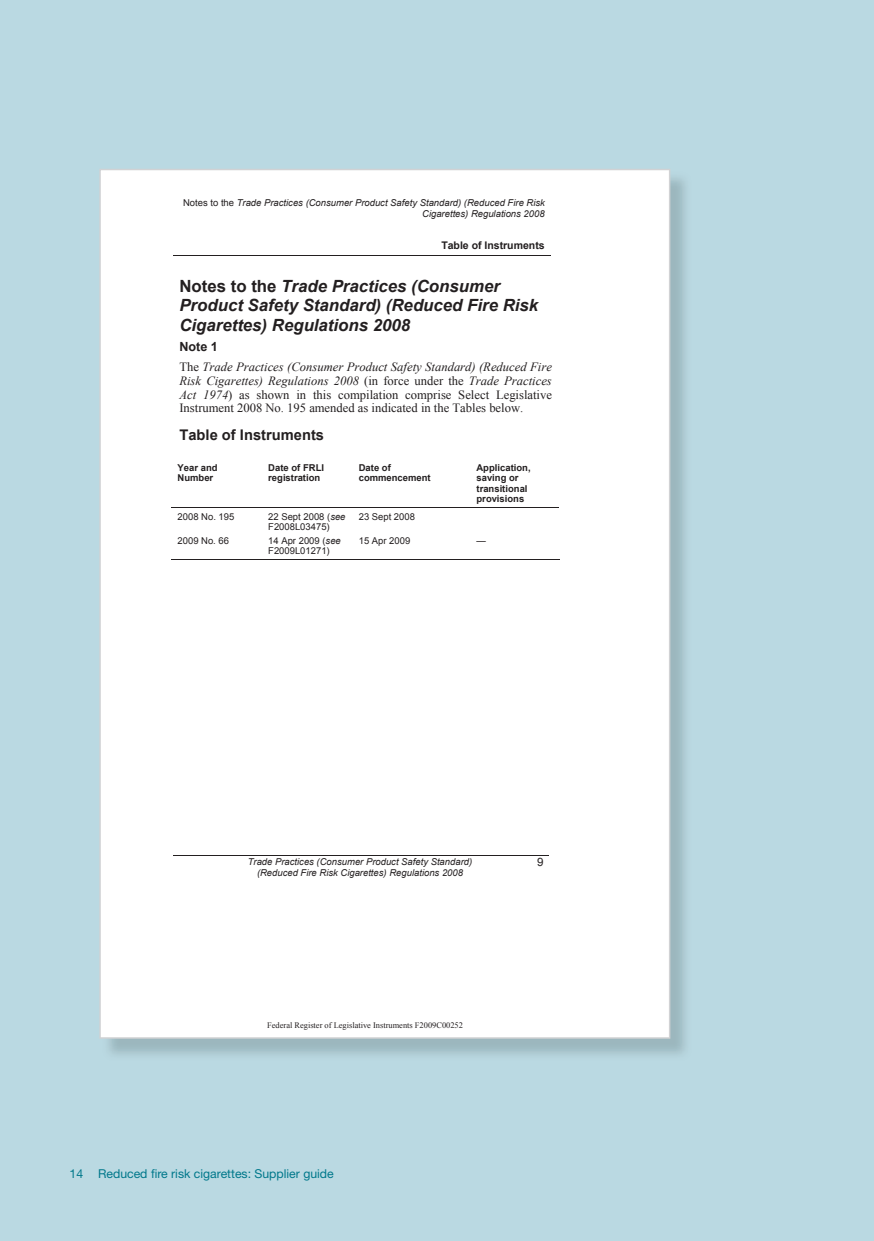
<style>
.page{position:relative;width:874px;height:1241px;background:#fff}
.page>*{position:absolute;margin:0;border:0;box-sizing:border-box;transform-origin:0 0}
.t1{font:italic 700 16.8px/19.2px "Arial";color:#231f20}
.t2{font:700 14.7px "Arial";color:#231f20}
.t3{font:12.6px/13.7px "Times New Roman";color:#231f20;text-align:justify}
.t4{font:700 12.6px "Arial";color:#231f20}
.t5{font:12.25px "Helvetica Neue LT Std";color:#00788b}
.t6{font:11.55px "Arial";color:#231f20}
.t7{font:700 10.5px "Arial";color:#231f20}
.t8{font:italic 9.45px/10.8px "Arial";color:#231f20;text-align:right}
.t9{font:700 9.45px/10.5px "Arial";color:#231f20}
.t10{font:9.45px/10.5px "Arial";color:#231f20}
.t11{font:8.4px "Times New Roman";color:#231f20}
.s1{font-style:normal}
.s2{font-style:italic}
</style>
<div class="page">
<div style="left:0;top:0;width:873px;height:1240px;background:#bad9e2"></div>
<img style="left:102px;top:176px;width:584px;height:879px">
<div style="left:99px;top:169px;width:571px;height:869px;background:#fff"></div>
<p class="t8" style="left:183px;top:197px;width:363px"><span class="s1">Notes to the</span> Trade Practices (Consumer Product Safety Standard) (Reduced Fire Risk<br>Cigarettes) Regulations 2008</p>
<p class="t7" style="left:441px;top:240px;width:105px">Table of Instruments</p>
<h1 class="t1" style="left:179px;top:276px;width:360px"><span class="s1">Notes to the</span> Trade Practices (Consumer<br>Product Safety Standard) (Reduced Fire Risk<br>Cigarettes) Regulations 2008</h1>
<p class="t4" style="left:179px;top:340px;width:40px">Note 1</p>
<p class="t3" style="left:179px;top:360px;width:374px">The <span class="s2">Trade Practices (Consumer Product Safety Standard) (Reduced Fire Risk Cigarettes) Regulations 2008</span> (in force under the <span class="s2">Trade Practices Act 1974</span>) as shown in this compilation comprise Select Legislative Instrument 2008 No. 195 amended as indicated in the Tables below.</p>
<p class="t2" style="left:179px;top:427px;width:146px">Table of Instruments</p>
<p class="t9" style="left:177px;top:462px;width:41px">Year and<br>Number</p>
<p class="t9" style="left:268px;top:462px;width:57px">Date of FRLI registration</p>
<p class="t9" style="left:358px;top:462px;width:73px">Date of commencement</p>
<p class="t9" style="left:476px;top:462px;width:56px">Application, saving or transitional provisions</p>
<p class="t10" style="left:177px;top:511px;width:58px">2008 No. 195</p>
<p class="t10" style="left:268px;top:511px;width:79px">22 Sept 2008 (<span class="s2">see<br></span>F2008L03475)</p>
<p class="t10" style="left:358px;top:511px;width:58px">23 Sept 2008</p>
<p class="t10" style="left:177px;top:535px;width:53px">2009 No. 66</p>
<p class="t10" style="left:268px;top:535px;width:74px">14 Apr 2009 (<span class="s2">see<br></span>F2009L01271)</p>
<p class="t10" style="left:358px;top:535px;width:53px">15 Apr 2009</p>
<p class="t10" style="left:476px;top:535px;width:11px">—</p>
<p class="t8" style="left:248px;top:856px;width:226px;text-align:center">Trade Practices (Consumer Product Safety Standard) (Reduced Fire Risk Cigarettes) Regulations 2008</p>
<p class="t6" style="left:537px;top:855px;width:8px">9</p>
<p class="t11" style="left:267px;top:1020px;width:197px">Federal Register of Legislative Instruments F2009C00252</p>
<p class="t5" style="left:69px;top:1168px;width:266px">14 Reduced fire risk cigarettes: Supplier guide</p>
</div>
